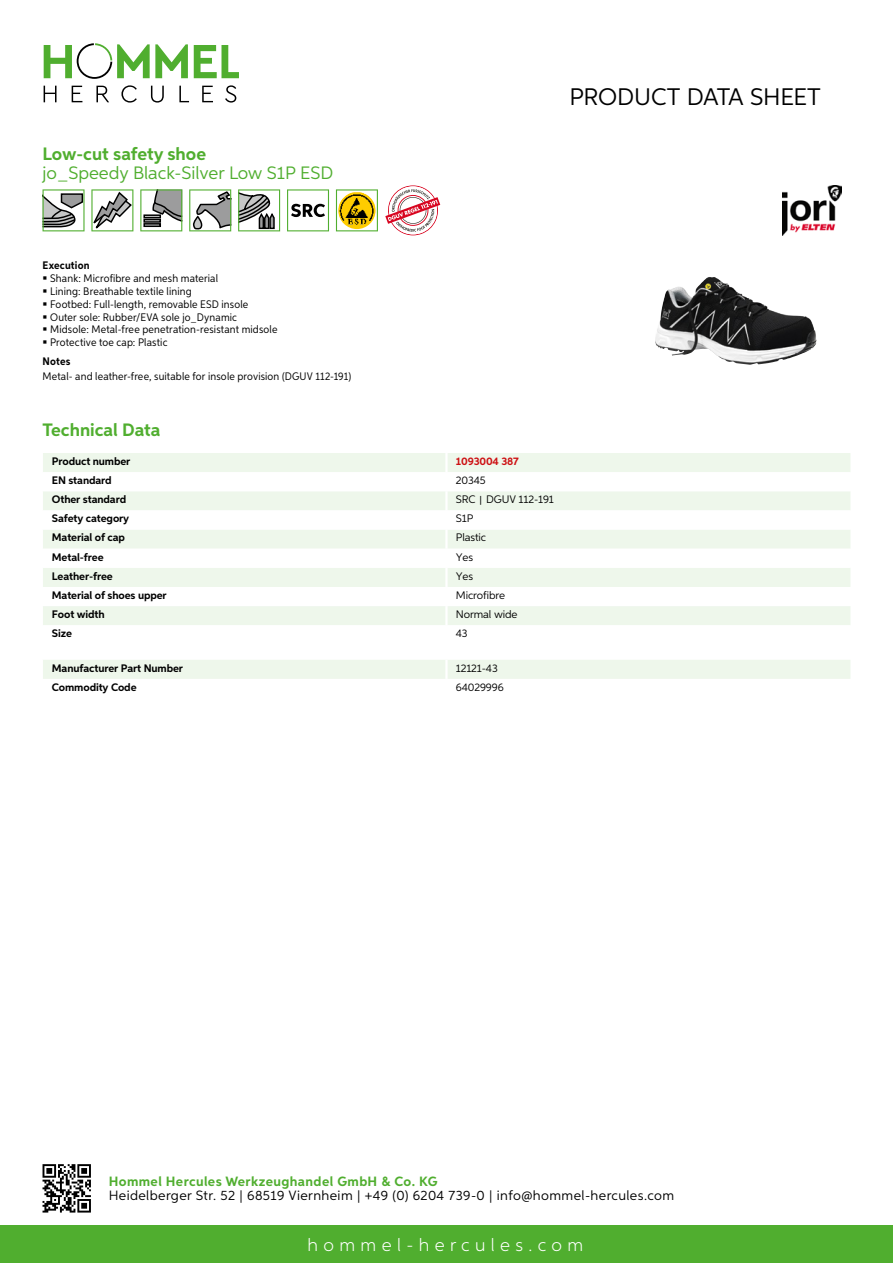
<style>
.page{position:relative;width:893px;height:1263px;background:#fff}
.page>*{position:absolute;margin:0;border:0;box-sizing:border-box;transform-origin:0 0}
.t1{font:24px "Aspira";letter-spacing:-.01em;color:#000}
.t2{font:700 18px "Aspira";color:#50ae2f}
.t3{font:18px "Aspira";color:#50ae2f}
.t4{font:300 18px "Aspira";letter-spacing:.3em;color:#fff}
.t5{font:13.5px "Aspira";letter-spacing:.03em;color:#000}
.t6{font:700 13.5px "Aspira";letter-spacing:.03em;color:#50ae2f}
.t7{font:10.95px/12.8px "Aspira Nar";letter-spacing:.015em;color:#000}
.t8{font:700 10.95px "Aspira";letter-spacing:-.01em;color:#000}
.t9{font:10.95px "Aspira";letter-spacing:-.01em;color:#000}
.t10{font:700 10.95px "Aspira Nar";letter-spacing:.015em;color:#000}
.t11{font:700 10.95px "Aspira";letter-spacing:-.01em;color:#cd1013}
.s1{font-family:"Wuerth Global";font-size:10.5px}
</style>
<div class="page">
<div style="left:0;top:1226px;width:893px;height:37px;background:#50ae2f"></div>
<svg style="left:43px;top:1164px;width:48px;height:48px"></svg>
<svg style="left:194px;top:45px;width:45px;height:33px"></svg>
<svg style="left:44px;top:43px;width:144px;height:36px"></svg>
<svg style="left:44px;top:86px;width:13px;height:16px"></svg>
<svg style="left:72px;top:86px;width:10px;height:16px"></svg>
<svg style="left:96px;top:86px;width:13px;height:16px"></svg>
<svg style="left:121px;top:85px;width:16px;height:18px"></svg>
<svg style="left:151px;top:86px;width:13px;height:17px"></svg>
<svg style="left:179px;top:86px;width:10px;height:16px"></svg>
<svg style="left:202px;top:86px;width:11px;height:16px"></svg>
<svg style="left:225px;top:85px;width:11px;height:18px"></svg>
<div style="left:43px;top:453px;width:807px;height:19px;background:#eef7eb"></div>
<svg style="left:43px;top:491px;width:807px;height:134px;fill:#eef7eb"></svg>
<hr style="left:445px;top:453px;width:3px;height:19px;background:#fff">
<hr style="left:445px;top:491px;width:3px;height:19px;background:#fff">
<hr style="left:445px;top:510px;width:3px;height:19px;background:#fff">
<hr style="left:445px;top:529px;width:3px;height:20px;background:#fff">
<hr style="left:445px;top:549px;width:3px;height:19px;background:#fff">
<hr style="left:445px;top:568px;width:3px;height:19px;background:#fff">
<hr style="left:445px;top:587px;width:3px;height:19px;background:#fff">
<hr style="left:445px;top:606px;width:3px;height:19px;background:#fff">
<div style="left:43px;top:660px;width:807px;height:19px;background:#eef7eb"></div>
<svg style="left:43px;top:189px;width:90px;height:42px"></svg>
<svg style="left:140px;top:189px;width:42px;height:42px"></svg>
<svg style="left:189px;top:189px;width:42px;height:42px"></svg>
<svg style="left:238px;top:189px;width:42px;height:42px"></svg>
<svg style="left:287px;top:189px;width:42px;height:42px"></svg>
<svg style="left:336px;top:189px;width:42px;height:42px"></svg>
<svg style="left:385px;top:185px;width:55px;height:50px"></svg>
<img style="left:655px;top:278px;width:162px;height:87px">
<img style="left:783px;top:185px;width:59px;height:50px">
<h2 class="t2" style="left:43px;top:142px;width:165px">Low-cut safety shoe</h2>
<h2 class="t3" style="left:43px;top:162px;width:290px">jo_Speedy Black-Silver Low S1P ESD</h2>
<h1 class="t1" style="left:569px;top:82px;width:253px">Product data sh eet</h1>
<p class="t10" style="left:43px;top:259px;width:49px">Execution</p>
<p class="t7" style="left:50px;top:272px;width:229px">Shank: Microfibre and mesh material<br>Lining: Breathable textile lining<br>Footbed: Full-length, removable ESD insole Outer sole: Rubber/EVA sole jo_Dynamic Midsole: Metal-free penetration-resistant midsole Protective toe cap: Plastic</p>
<p class="t10" style="left:43px;top:355px;width:29px">Notes</p>
<p class="t7" style="left:43px;top:370px;width:310px">Metal- and leather-free, suitable for insole provision (DGUV 112-191)</p>
<h2 class="t2" style="left:43px;top:419px;width:120px">Technical Data</h2>
<p class="t8" style="left:52px;top:454px;width:80px">Product number</p>
<p class="t11" style="left:456px;top:454px;width:65px">1093004 387</p>
<p class="t8" style="left:52px;top:474px;width:61px">EN standard</p>
<p class="t9" style="left:456px;top:474px;width:31px">20345</p>
<p class="t8" style="left:52px;top:493px;width:76px">Other standard</p>
<p class="t9" style="left:456px;top:493px;width:100px">SRC <span class="s1">|</span> DGUV 112-191</p>
<p class="t8" style="left:52px;top:512px;width:79px">Safety category</p>
<p class="t9" style="left:456px;top:512px;width:19px">S1P</p>
<p class="t8" style="left:52px;top:531px;width:75px">Material of cap</p>
<p class="t9" style="left:456px;top:531px;width:32px">Plastic</p>
<p class="t8" style="left:52px;top:550px;width:53px">Metal-free</p>
<p class="t9" style="left:456px;top:550px;width:19px">Yes</p>
<p class="t8" style="left:52px;top:569px;width:62px">Leather-free</p>
<p class="t9" style="left:456px;top:569px;width:19px">Yes</p>
<p class="t8" style="left:52px;top:588px;width:116px">Material of shoes upper</p>
<p class="t9" style="left:456px;top:588px;width:51px">Microfibre</p>
<p class="t8" style="left:52px;top:607px;width:54px">Foot width</p>
<p class="t9" style="left:456px;top:608px;width:63px">Normal wide</p>
<p class="t8" style="left:52px;top:627px;width:22px">Size</p>
<p class="t9" style="left:456px;top:627px;width:13px">43</p>
<p class="t8" style="left:52px;top:661px;width:133px">Manufacturer Part Number</p>
<p class="t9" style="left:456px;top:661px;width:43px">12121-43</p>
<p class="t8" style="left:52px;top:680px;width:86px">Commodity Code</p>
<p class="t9" style="left:456px;top:680px;width:49px">64029996</p>
<p class="t6" style="left:109px;top:1172px;width:330px">Hommel Hercules Werkzeughandel GmbH &amp; Co. KG</p>
<p class="t5" style="left:109px;top:1187px;width:567px">Heidelberger Str. 52 | 68519 Viernheim | +49 (0) 6204 739-0 | info@hommel-hercules.com</p>
<h2 class="t4" style="left:307px;top:1234px;width:277px">hommel-hercules.com</h2>
</div>
